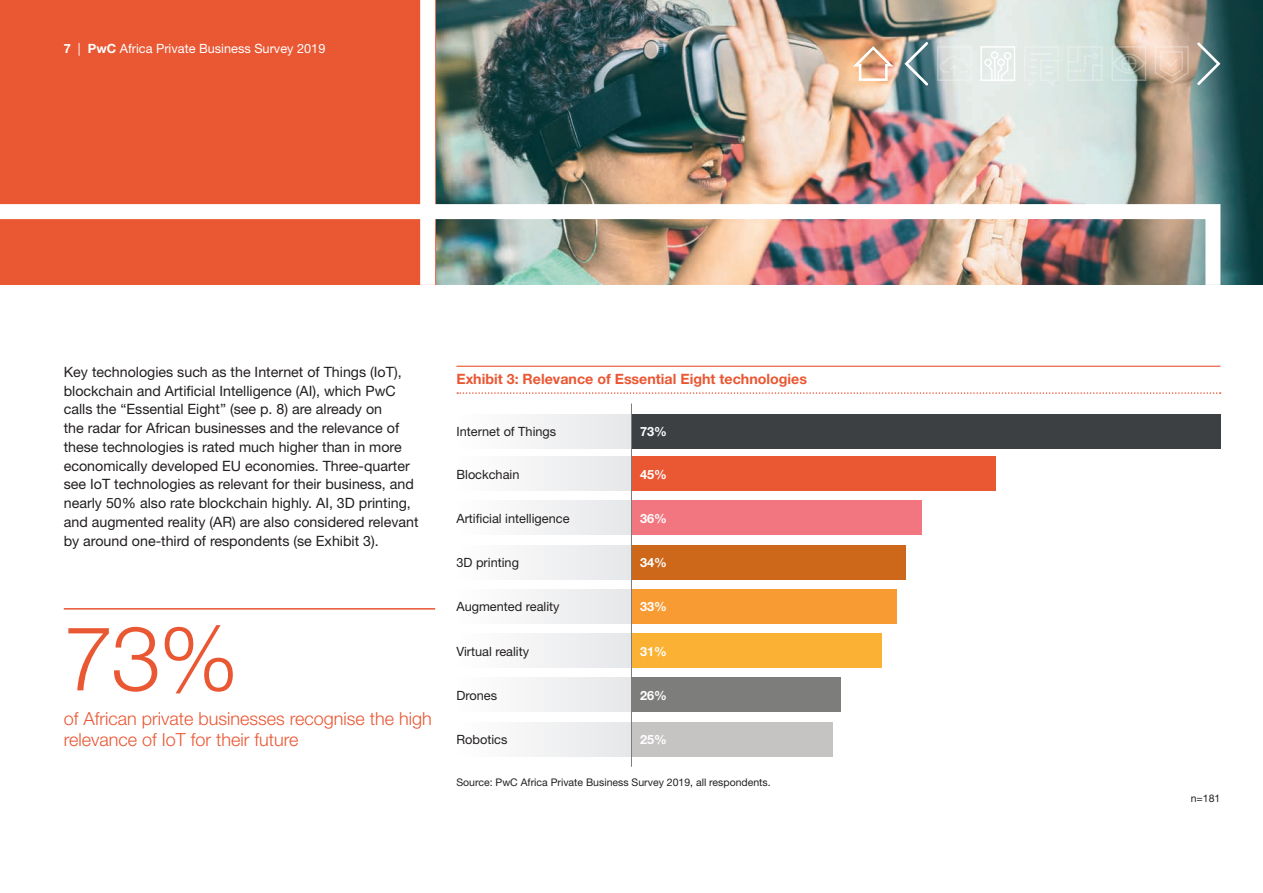
<style>
.page{position:relative;width:1263px;height:893px;background:#fff}
.page>*{position:absolute;margin:0;border:0;box-sizing:border-box;transform-origin:0 0}
.t1{font:300 90px "Helvetica Neue";color:#ea5733}
.t2{font:300 18px/21.6px "Helvetica Neue";color:#ea5733}
.t3{font:14.25px/18.8px "Helvetica Neue";color:#231f20}
.t4{font:700 14.25px "Helvetica Neue";color:#ea5733}
.t5{font:12.75px "Helvetica Neue";color:#231f20}
.t6{font:12.75px "Helvetica Neue";color:#fff}
.t7{font:700 12.75px "Helvetica Neue";color:#fff}
.t8{font:10.5px "Helvetica Neue";color:#231f20}
.s1{font-weight:700}
</style>
<div class="page">
<div style="left:456px;top:414px;width:176px;height:34px;background:#f2f3f4"></div>
<div style="left:456px;top:457px;width:176px;height:34px;background:#f2f3f4"></div>
<div style="left:456px;top:501px;width:176px;height:34px;background:#f2f3f4"></div>
<div style="left:456px;top:545px;width:176px;height:34px;background:#f2f3f4"></div>
<div style="left:456px;top:589px;width:176px;height:34px;background:#f2f3f4"></div>
<div style="left:456px;top:634px;width:176px;height:34px;background:#f2f3f4"></div>
<div style="left:456px;top:678px;width:176px;height:34px;background:#f2f3f4"></div>
<div style="left:456px;top:722px;width:176px;height:34px;background:#f2f3f4"></div>
<hr style="left:456px;top:366px;width:764px;height:1px;background:#ea5733">
<svg style="left:457px;top:392px;width:764px;height:2px"></svg>
<hr style="left:64px;top:608px;width:371px;height:2px;background:#ea5733">
<img style="left:435px;top:0;width:828px;height:285px">
<div style="left:0;top:0;width:435px;height:285px;background:#ea5733"></div>
<div style="left:420px;top:0;width:15px;height:285px;background:#fff"></div>
<img style="left:0;top:197px;width:1228px;height:88px">
<svg style="left:1197px;top:42px;width:23px;height:43px"></svg>
<svg style="left:980px;top:46px;width:35px;height:35px"></svg>
<svg style="left:1024px;top:46px;width:35px;height:41px"></svg>
<svg style="left:937px;top:46px;width:35px;height:35px"></svg>
<svg style="left:1067px;top:46px;width:35px;height:35px"></svg>
<svg style="left:1111px;top:46px;width:35px;height:35px"></svg>
<svg style="left:904px;top:42px;width:24px;height:43px"></svg>
<svg style="left:853px;top:46px;width:40px;height:35px"></svg>
<svg style="left:1155px;top:46px;width:34px;height:38px"></svg>
<div style="left:632px;top:414px;width:588px;height:34px;background:#3d4043"></div>
<div style="left:632px;top:457px;width:364px;height:34px;background:#ea5733"></div>
<div style="left:632px;top:501px;width:289px;height:34px;background:#f2767f"></div>
<div style="left:632px;top:545px;width:273px;height:34px;background:#cd681b"></div>
<div style="left:632px;top:589px;width:265px;height:34px;background:#f89b33"></div>
<div style="left:632px;top:634px;width:249px;height:34px;background:#fbb133"></div>
<div style="left:632px;top:722px;width:201px;height:34px;background:#c6c4c3"></div>
<div style="left:632px;top:678px;width:209px;height:34px;background:#7d7e7c"></div>
<hr style="left:631px;top:404px;width:1px;height:363px;background:#7d7e7c">
<p class="t6" style="left:64px;top:40px;width:263px"><span class="s1">7</span> | <span class="s1">PwC</span> Africa Private Business Survey 2019</p>
<p class="t3" style="left:64px;top:362px;width:356px">Key technologies such as the Internet of Things (IoT), blockchain and Artificial Intelligence (AI), which PwC calls the “Essential Eight” (see p. 8) are already on<br>the radar for African businesses and the relevance of these technologies is rated much higher than in more economically developed EU economies. Three-quarter see IoT technologies as relevant for their business, and nearly 50% also rate blockchain highly. AI, 3D printing, and augmented reality (AR) are also considered relevant by around one-third of respondents (se Exhibit 3).</p>
<h1 class="t1" style="left:64px;top:603px;width:176px">73%</h1>
<p class="t2" style="left:64px;top:707px;width:370px">of African private businesses recognise the high relevance of IoT for their future</p>
<p class="t4" style="left:456px;top:370px;width:352px">Exhibit 3: Relevance of Essential Eight technologies</p>
<p class="t5" style="left:456px;top:424px;width:101px">Internet of Things</p>
<p class="t5" style="left:456px;top:467px;width:65px">Blockchain</p>
<p class="t5" style="left:456px;top:511px;width:115px">Artificial intelligence</p>
<p class="t5" style="left:456px;top:555px;width:64px">3D printing</p>
<p class="t5" style="left:456px;top:599px;width:105px">Augmented reality</p>
<p class="t5" style="left:456px;top:643px;width:74px">Virtual reality</p>
<p class="t5" style="left:456px;top:688px;width:42px">Drones</p>
<p class="t5" style="left:456px;top:732px;width:52px">Robotics</p>
<p class="t7" style="left:640px;top:424px;width:28px">73%</p>
<p class="t7" style="left:640px;top:466px;width:28px">45%</p>
<p class="t7" style="left:640px;top:510px;width:28px">36%</p>
<p class="t7" style="left:640px;top:555px;width:28px">34%</p>
<p class="t7" style="left:640px;top:599px;width:28px">33%</p>
<p class="t7" style="left:640px;top:643px;width:28px">31%</p>
<p class="t7" style="left:640px;top:687px;width:28px">26%</p>
<p class="t7" style="left:640px;top:732px;width:28px">25%</p>
<p class="t8" style="left:456px;top:776px;width:316px">Source: PwC Africa Private Business Survey 2019, all respondents.</p>
<p class="t8" style="left:1191px;top:792px;width:31px">n=181</p>
</div>
